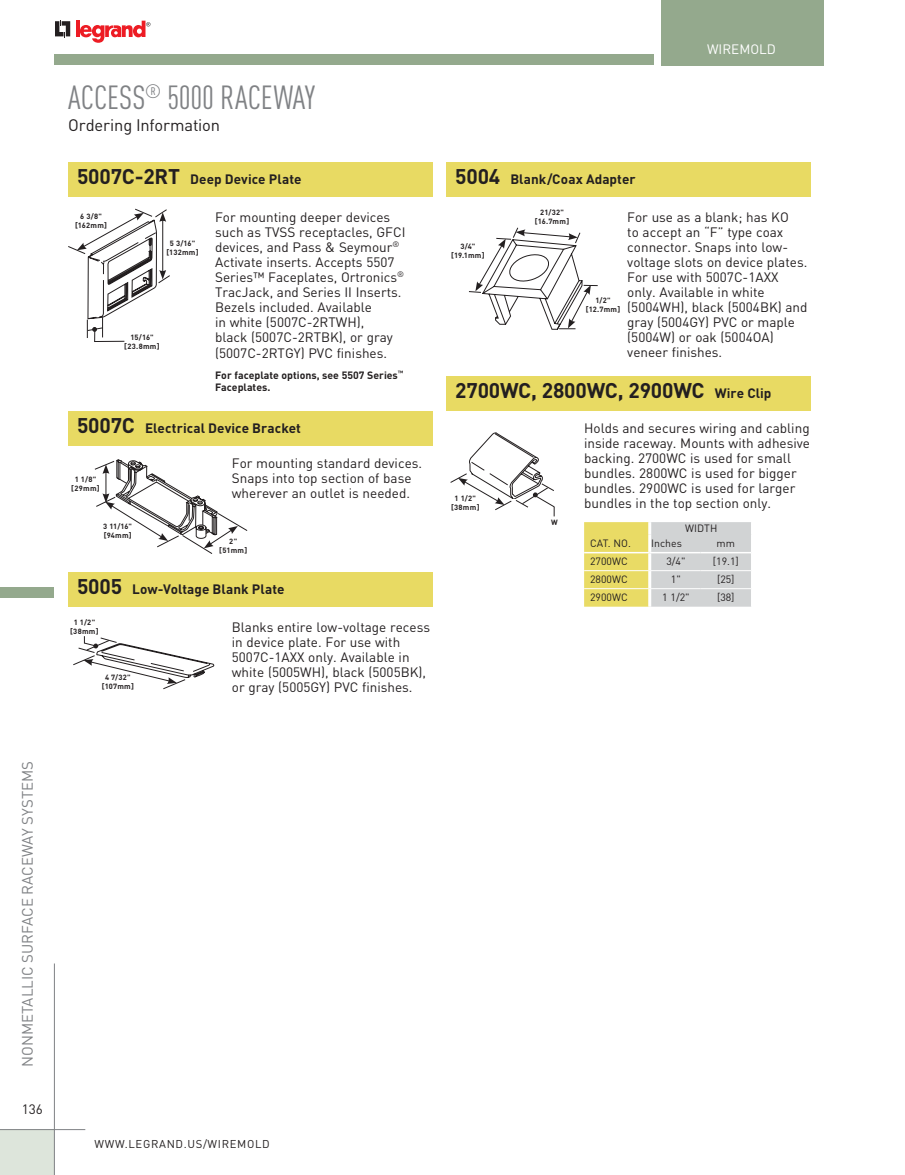
<style>
.page{position:relative;width:905px;height:1175px;background:#fff}
.page>*{position:absolute;margin:0;border:0;box-sizing:border-box;transform-origin:0 0}
.t1{font:condensed 33px "DIN Pro";letter-spacing:-.005em;color:#808285}
.t2{font:700 21px "DIN Pro";letter-spacing:-.01em;color:#231f20}
.t3{font:16.5px "DIN Pro";letter-spacing:-.01em;color:#231f20}
.t4{font:15px "DIN Pro";color:#808285}
.t5{font:13.5px/15px "DIN Pro";color:#231f20}
.t6{font:700 13.5px "DIN Pro";letter-spacing:.005em;color:#231f20}
.t7{font:13.5px "DIN Pro";color:#fff}
.t8{font:11.25px "DIN Pro";letter-spacing:.06em;color:#231f20}
.t9{font:10.5px "DIN Pro";color:#231f20}
.t10{font:700 10.5px/12px "DIN Pro";color:#231f20}
.t11{font:700 7.5px/9px "DIN Pro";letter-spacing:.04em;color:#231f20;text-align:center}
.s1{font-size:21px}
.s2{font-size:13.5px}
</style>
<div class="page">
<div style="left:0;top:587px;width:54px;height:11px;background:#94a98d"></div>
<div style="left:0;top:1129px;width:54px;height:45px;background:#dde5db"></div>
<hr style="left:54px;top:963px;width:1px;height:211px;background:#808285">
<hr style="left:76px;top:21px;width:3px;height:16px;background:#ed1c24">
<svg style="left:80px;top:21px;width:70px;height:22px"></svg>
<svg style="left:55px;top:20px;width:15px;height:18px"></svg>
<div style="left:54px;top:54px;width:599px;height:11px;background:#94a98d"></div>
<div style="left:661px;top:0;width:163px;height:65px;background:#94a98d"></div>
<hr style="left:0;top:1129px;width:85px;height:1px;background:#808285">
<div style="left:68px;top:162px;width:365px;height:34px;background:#e8da63"></div>
<div style="left:446px;top:162px;width:365px;height:34px;background:#e8da63"></div>
<svg style="left:68px;top:208px;width:102px;height:134px"></svg>
<svg style="left:94px;top:459px;width:154px;height:95px"></svg>
<div style="left:68px;top:411px;width:365px;height:34px;background:#e8da63"></div>
<svg style="left:73px;top:636px;width:141px;height:53px"></svg>
<svg style="left:469px;top:227px;width:128px;height:102px"></svg>
<svg style="left:450px;top:432px;width:105px;height:84px"></svg>
<div style="left:68px;top:572px;width:365px;height:34px;background:#e8da63"></div>
<div style="left:446px;top:376px;width:365px;height:35px;background:#e8da63"></div>
<svg style="left:584px;top:522px;width:167px;height:84px;background:#dcd8ad"></svg>
<hr style="left:700px;top:588px;width:51px;height:1px;background:#fff">
<h1 class="t1" style="left:68px;top:78px;width:248px">ACCESS<sup>®</sup> 5000 RACEWAY</h1>
<p class="t3" style="left:68px;top:114px;width:154px">Ordering Information</p>
<p class="t6" style="left:77px;top:170px;width:226px"><span class="s1">5007C-2RT</span> Deep Device Plate</p>
<p class="t5" style="left:215px;top:209px;width:192px">For mounting deeper devices such as TVss receptacles, GFCI devices, and Pass &amp; seymour<sup>®<br></sup>Activate inserts. Accepts 5507 series™ Faceplates, Ortronics<sup>®<br></sup>TracJack, and series II Inserts.<br>Bezels included. Available<br>in white (5007C-2RTwH),<br>black (5007C-2RTBK), or gray (5007C-2RTGY) PVC finishes.</p>
<p class="t10" style="left:215px;top:368px;width:190px">For faceplate options, see 5507 Series<sup>™<br></sup>Faceplates.</p>
<p class="t11" style="left:75px;top:211px;width:34px">6 3/8" [162mm]</p>
<p class="t11" style="left:166px;top:238px;width:34px">5 3/16" [132mm]</p>
<p class="t11" style="left:124px;top:332px;width:37px">15/16" [23.8mm]</p>
<p class="t6" style="left:77px;top:419px;width:225px"><span class="s1">5007C</span> Electrical Device Bracket</p>
<p class="t5" style="left:232px;top:455px;width:192px">For mounting standard devices. snaps into top section of base wherever an outlet is needed.</p>
<p class="t11" style="left:71px;top:474px;width:30px">1 1/8" [29mm]</p>
<p class="t11" style="left:103px;top:521px;width:30px;text-align:left">3 11/16" [94mm]</p>
<p class="t11" style="left:219px;top:537px;width:29px">2" [51mm]</p>
<p class="t6" style="left:77px;top:580px;width:209px"><span class="s1">5005</span> Low-Voltage Blank Plate</p>
<p class="t5" style="left:232px;top:619px;width:200px">Blanks entire low-voltage recess in device plate. For use with<br>5007C-1AXX only. Available in white (5005wH), black (5005BK), or gray (5005GY) PVC finishes.</p>
<p class="t11" style="left:70px;top:617px;width:30px">1 1/2" [38mm]</p>
<p class="t11" style="left:102px;top:672px;width:34px">4 7/32" [107mm]</p>
<p class="t7" style="left:707px;top:40px;width:70px">WIREMOLD</p>
<p class="t6" style="left:455px;top:170px;width:182px"><span class="s1">5004</span> Blank/Coax Adapter</p>
<p class="t5" style="left:627px;top:209px;width:182px">For use as a blank; has KO<br>to accept an “F” type coax connector. snaps into low&shy;voltage slots on device plates.<br>For use with 5007C-1AXX only. Available in white (5004wH), black (5004BK) and gray (5004GY) PVC or maple (5004w) or oak (5004OA) veneer finishes.</p>
<p class="t11" style="left:535px;top:207px;width:36px">21/32" [16.7mm]</p>
<p class="t11" style="left:451px;top:242px;width:35px">3/4" [19.1mm]</p>
<p class="t11" style="left:586px;top:295px;width:36px">1/2" [12.7mm]</p>
<h2 class="t2" style="left:455px;top:376px;width:318px">2700WC, 2800WC, 2900WC <span class="s2">Wire Clip</span></h2>
<p class="t5" style="left:584px;top:420px;width:227px">Holds and secures wiring and cabling inside raceway. Mounts with adhesive backing. 2700wC is used for small bundles. 2800wC is used for bigger bundles. 2900wC is used for larger bundles in the top section only.</p>
<p class="t9" style="left:685px;top:521px;width:34px">wIDTH</p>
<p class="t9" style="left:590px;top:536px;width:42px">CAT. NO.</p>
<p class="t9" style="left:651px;top:536px;width:32px">Inches</p>
<p class="t9" style="left:716px;top:536px;width:20px">mm</p>
<p class="t9" style="left:590px;top:554px;width:39px">2700wC</p>
<p class="t9" style="left:666px;top:554px;width:21px">3/4"</p>
<p class="t9" style="left:713px;top:554px;width:27px">[19.1]</p>
<p class="t9" style="left:590px;top:572px;width:39px">2800wC</p>
<p class="t9" style="left:671px;top:572px;width:11px">1"</p>
<p class="t9" style="left:717px;top:572px;width:19px">[25]</p>
<p class="t9" style="left:590px;top:590px;width:39px">2900wC</p>
<p class="t9" style="left:662px;top:590px;width:29px">1 1/2"</p>
<p class="t9" style="left:717px;top:590px;width:19px">[38]</p>
<p class="t11" style="left:451px;top:493px;width:30px">1 1/2" [38mm]</p>
<p class="t11" style="left:551px;top:517px;width:8px">W</p>
<p class="t4" style="left:17px;top:1066px;width:306px;rotate:-90deg">NONMETALLIC SURFACE RACEWAY SYSTEMS</p>
<p class="t5" style="left:22px;top:1100px;width:23px">136</p>
<p class="t8" style="left:95px;top:1135px;width:177px">www.LEGRAND.us/WIREMOLD</p>
</div>
